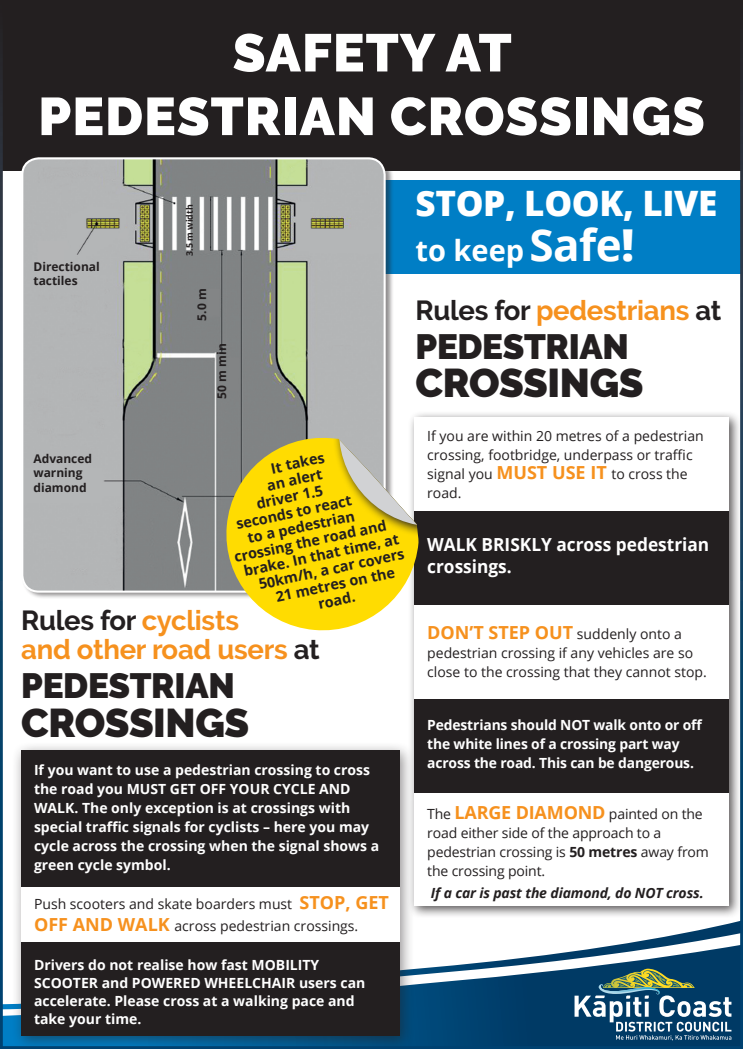
<style>
.page{position:relative;width:743px;height:1049px;background:#fff}
.page>*{position:absolute;margin:0;border:0;box-sizing:border-box;transform-origin:0 0}
.t1{font:900 53px/63.6px "Raleway";letter-spacing:.02em;color:#fff;text-align:center}
.t2{font:900 40px "Raleway";letter-spacing:-.01em;color:#231f20}
.t3{font:900 35px "Raleway";letter-spacing:-.01em;color:#231f20}
.t4{font:800 35px "Open Sans";letter-spacing:-.01em;color:#fff}
.t5{font:700 29px "Open Sans";color:#fff}
.t6{font:700 27.5px/29px "Raleway";letter-spacing:-.01em;color:#f6911e}
.t7{font:700 18px/21.6px "Open Sans";color:#fff;scale:.96 1}
.t8{font:700 14.4px "Open Sans";color:#231f20}
.t9{font:700 14px/19px "Open Sans";color:#fff}
.t10{font:14px/19px "Open Sans";color:#231f20}
.t11{font:italic 700 14px "Open Sans";letter-spacing:-.01em;color:#231f20}
.t12{font:700 12px/14.4px "Open Sans";color:#231f20}
.t13{font:700 9px "Open Sans";color:#231f20}
.s1{font-size:44px}
.s2{font-weight:800;font-size:44px}
.s3{color:#231f20}
.s4{font-weight:700;font-size:18px;color:#f6911e}
.s5{font-weight:700}
</style>
<div class="page">
<svg style="left:4px;top:921px;width:735px;height:124px"></svg>
<svg style="left:574px;top:995px;width:157px;height:45px"></svg>
<img style="left:598px;top:984px;width:2px;height:10px">
<img style="left:600px;top:984px;width:59px;height:10px">
<svg style="left:603px;top:969px;width:91px;height:19px;background:#5e7b52"></svg>
<div style="left:0;top:0;width:743px;height:170px;background:#231f20"></div>
<div style="left:336px;top:180px;width:406px;height:93px;background:#007ec5"></div>
<div style="left:21px;top:155px;width:373px;height:444px;background:#231f20;opacity:.5"></div>
<img style="left:22px;top:158px;width:362px;height:434px">
<div style="left:21px;top:157px;width:365px;height:436px;border:2px solid #fff;border-radius:17px"></div>
<div style="left:408px;top:410px;width:333px;height:508px;background:#231f20;opacity:.75"></div>
<div style="left:414px;top:511px;width:315px;height:94px;background:#231f20"></div>
<div style="left:414px;top:417px;width:315px;height:94px;background:#fff"></div>
<div style="left:414px;top:699px;width:315px;height:94px;background:#231f20"></div>
<div style="left:414px;top:605px;width:315px;height:94px;background:#fff"></div>
<div style="left:414px;top:793px;width:315px;height:113px;background:#fff"></div>
<div style="left:12px;top:741px;width:403px;height:308px;background:#231f20;opacity:.5"></div>
<div style="left:21px;top:887px;width:379px;height:55px;background:#fff"></div>
<div style="left:21px;top:751px;width:379px;height:136px;background:#231f20"></div>
<div style="left:21px;top:942px;width:379px;height:94px;background:#231f20"></div>
<svg style="left:222px;top:434px;width:197px;height:200px;background:#edd435"></svg>
<div style="left:332px;top:438px;width:87px;height:101px;background:#ffdc01"></div>
<svg style="left:335px;top:438px;width:84px;height:93px"></svg>
<h1 class="t1" style="left:38px;top:21px;width:668px">SAFETY AT<br>PEDESTRIAN CROSSINGS</h1>
<p class="t12" style="left:33px;top:259px;width:68px">Directional tactiles</p>
<p class="t13" style="left:183px;top:256px;width:53px;rotate:-90deg">3.5 m width</p>
<p class="t12" style="left:194px;top:320px;width:34px;rotate:-90deg">5.0 m</p>
<p class="t12" style="left:214px;top:399px;width:57px;rotate:-90deg">50 m min</p>
<h3 class="t4" style="left:415px;top:177px;width:303px">STOP, LOOK, LIVE</h3>
<h3 class="t5" style="left:415px;top:230px;width:220px">to keep <span class="s1">Safe</span><span class="s2">!</span></h3>
<h3 class="t6" style="left:415px;top:296px;width:307px"><span class="s3">Rules for</span> pedestrians <span class="s3">at</span></h3>
<h3 class="t3" style="left:415px;top:326px;width:215px">PEDESTRIAN</h3>
<h2 class="t2" style="left:415px;top:360px;width:229px">CROSSINGS</h2>
<p class="t12" style="left:33px;top:451px;width:60px">Advanced warning diamond</p>
<p class="t8" style="left:269px;top:458px;width:56px;rotate:-12deg">It takes</p>
<p class="t8" style="left:265px;top:475px;width:58px;rotate:-12deg">an alert</p>
<p class="t8" style="left:254px;top:494px;width:69px;rotate:-12deg">driver 1.5</p>
<p class="t8" style="left:234px;top:514px;width:119px;rotate:-12deg">seconds to react</p>
<p class="t8" style="left:246px;top:528px;width:111px;rotate:-12deg">to a pedestrian</p>
<p class="t8" style="left:232px;top:547px;width:157px;rotate:-12deg">crossing the road and</p>
<p class="t8" style="left:242px;top:561px;width:160px;rotate:-12deg">brake. In that time, at</p>
<p class="t8" style="left:257px;top:574px;width:150px;rotate:-12deg">50km/h, a car covers</p>
<p class="t8" style="left:274px;top:587px;width:123px;rotate:-12deg">21 metres on the</p>
<p class="t8" style="left:316px;top:594px;width:39px;rotate:-12deg">road.</p>
<h3 class="t6" style="left:21px;top:606px;width:300px"><span class="s3">Rules for</span> cyclists<br>and other road users <span class="s3">at</span></h3>
<h3 class="t3" style="left:21px;top:665px;width:215px">PEDESTRIAN</h3>
<h2 class="t2" style="left:21px;top:699px;width:229px">CROSSINGS</h2>
<p class="t9" style="left:34px;top:760px;width:347px">If you want to use a pedestrian crossing to cross the road you MUST GET OFF YOUR CYCLE AND WALK. The only exception is at crossings with special traffic signals for cyclists – here you may cycle across the crossing when the signal shows a green cycle symbol.</p>
<p class="t10" style="left:34px;top:893px;width:356px;line-height:21.6px">Push scooters and skate boarders must <span class="s4">STOP, GET<br>OFF AND WALK</span> across pedestrian crossings.</p>
<p class="t9" style="left:34px;top:955px;width:333px;line-height:18px">Drivers do not realise how fast MOBILITY SCOOTER and POWERED WHEELCHAIR users can accelerate. Please cross at a walking pace and take your time.</p>
<p class="t10" style="left:427px;top:425px;width:278px">If you are within 20 metres of a pedestrian crossing, footbridge, underpass or traffic signal you <span class="s4">MUST USE IT</span> to cross the road.</p>
<p class="t7" style="left:427px;top:533px;width:295px">WALK BRISKLY across pedestrian crossings.</p>
<p class="t10" style="left:427px;top:624px;width:281px"><span class="s4">DON’T STEP OUT</span> suddenly onto a pedestrian crossing if any vehicles are so close to the crossing that they cannot stop.</p>
<p class="t9" style="left:427px;top:715px;width:277px">Pedestrians should NOT walk onto or off the white lines of a crossing part way across the road. This can be dangerous.</p>
<p class="t10" style="left:427px;top:804px;width:283px">The <span class="s4">LARGE DIAMOND</span> painted on the road either side of the approach to a pedestrian crossing is <span class="s5">50 metres</span> away from the crossing point.</p>
<p class="t11" style="left:431px;top:882px;width:274px">If a car is past the diamond, do NOT cross.</p>
</div>
